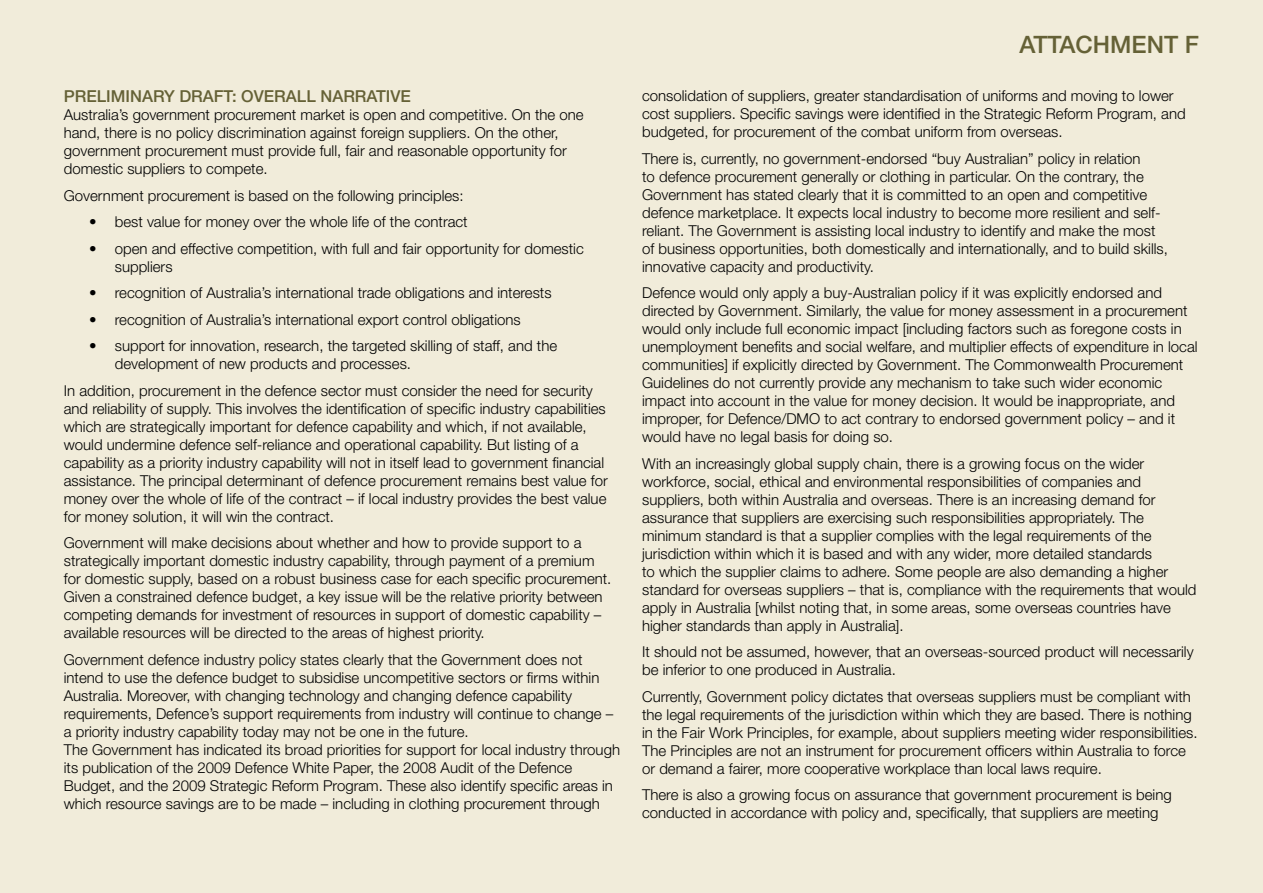
<style>
.page{position:relative;width:1263px;height:893px;background:#f1ecda}
.page>*{position:absolute;margin:0;border:0;box-sizing:border-box;transform-origin:0 0}
.t1{font:500 24px "Helvetica Neue LT";color:#656136}
.t2{font:500 16.5px "Helvetica Neue LT";color:#656136}
.t3{font:300 15px/18px "Helvetica Neue LT";color:#000}
</style>
<div class="page">
<p class="t2" style="left:64px;top:86px;width:22px">PRELIMINARY</p>
<p class="t2" style="left:179px;top:86px;width:12px">DRAFT</p>
<p class="t2" style="left:232px;top:86px;width:43px">: OVERALL</p>
<p class="t2" style="left:320px;top:86px;width:23px">NARRATI</p>
<p class="t2" style="left:390px;top:86px;width:20px">VE</p>
<p class="t3" style="left:64px;top:106px;width:521px">Australia’s government procurement market is open and competitive. On the one hand, there is no policy discrimination against foreign suppliers. On the other, government procurement must provide full, fair and reasonable opportunity for domestic suppliers to compete.</p>
<p class="t3" style="left:64px;top:186px;width:401px">Government procurement is based on the following principles:</p>
<p class="t3" style="left:89px;top:213px;width:380px">• best value for money over the whole life of the contract</p>
<p class="t3" style="left:115px;top:239px;width:470px;text-indent:-26px">• open and effective competition, with full and fair opportunity for domestic suppliers</p>
<p class="t3" style="left:89px;top:284px;width:464px">• recognition of Australia’s international trade obligations and interests</p>
<p class="t3" style="left:89px;top:310px;width:433px">• recognition of Australia’s international export control obligations</p>
<p class="t3" style="left:115px;top:337px;width:444px;text-indent:-26px">• support for innovation, research, the targeted skilling of staff, and the development of new products and processes.</p>
<p class="t3" style="left:64px;top:381px;width:546px">In addition, procurement in the defence sector must consider the need for security and reliability of supply. This involves the identification of specific industry capabilities which are strategically important for defence capability and which, if not available, would undermine defence self-reliance and operational capability. But listing of a capability as a priority industry capability will not in itself lead to government financial assistance. The principal determinant of defence procurement remains best value for money over the whole of life of the contract – if local industry provides the best value for money solution, it will win the contract.</p>
<p class="t3" style="left:64px;top:534px;width:549px">Government will make decisions about whether and how to provide support to a strategically important domestic industry capability, through payment of a premium for domestic supply, based on a robust business case for each specific procurement.<br>Given a constrained defence budget, a key issue will be the relative priority between competing demands for investment of resources in support of domestic capability – available resources will be directed to the areas of highest priority.</p>
<p class="t3" style="left:64px;top:650px;width:558px">Government defence industry policy states clearly that the Government does not intend to use the defence budget to subsidise uncompetitive sectors or firms within Australia. Moreover, with changing technology and changing defence capability requirements, Defence’s support requirements from industry will continue to change – a priority industry capability today may not be one in the future.<br>The Government has indicated its broad priorities for support for local industry through its publication of the 2009 Defence White Paper, the 2008 Audit of the Defence Budget, and the 2009 Strategic Reform Program. These also identify specific areas in which resource savings are to be made – including in clothing procurement through</p>
<h1 class="t1" style="left:1019px;top:30px;width:181px">ATTACHMENT F</h1>
<p class="t3" style="left:642px;top:86px;width:545px">consolidation of suppliers, greater standardisation of uniforms and moving to lower cost suppliers. Specific savings were identified in the Strategic Reform Program, and budgeted, for procurement of the combat uniform from overseas.</p>
<p class="t3" style="left:642px;top:149px;width:527px">There is, currently, no government-endorsed “buy Australian” policy in relation<br>to defence procurement generally or clothing in particular. On the contrary, the Government has stated clearly that it is committed to an open and competitive defence marketplace. It expects local industry to become more resilient and self&shy;reliant. The Government is assisting local industry to identify and make the most of business opportunities, both domestically and internationally, and to build skills, innovative capacity and productivity.</p>
<p class="t3" style="left:642px;top:283px;width:557px">Defence would only apply a buy-Australian policy if it was explicitly endorsed and directed by Government. Similarly, the value for money assessment in a procurement would only include full economic impact [including factors such as foregone costs in unemployment benefits and social welfare, and multiplier effects of expenditure in local communities] if explicitly directed by Government. The Commonwealth Procurement Guidelines do not currently provide any mechanism to take such wider economic impact into account in the value for money decision. It would be inappropriate, and improper, for Defence/DMO to act contrary to endorsed government policy – and it would have no legal basis for doing so.</p>
<p class="t3" style="left:642px;top:454px;width:556px">With an increasingly global supply chain, there is a growing focus on the wider workforce, social, ethical and environmental responsibilities of companies and suppliers, both within Australia and overseas. There is an increasing demand for assurance that suppliers are exercising such responsibilities appropriately. The minimum standard is that a supplier complies with the legal requirements of the jurisdiction within which it is based and with any wider, more detailed standards<br>to which the supplier claims to adhere. Some people are also demanding a higher standard for overseas suppliers – that is, compliance with the requirements that would apply in Australia [whilst noting that, in some areas, some overseas countries have higher standards than apply in Australia].</p>
<p class="t3" style="left:642px;top:642px;width:553px">It should not be assumed, however, that an overseas-sourced product will necessarily be inferior to one produced in Australia.</p>
<p class="t3" style="left:642px;top:687px;width:557px">Currently, Government policy dictates that overseas suppliers must be compliant with the legal requirements of the jurisdiction within which they are based. There is nothing in the Fair Work Principles, for example, about suppliers meeting wider responsibilities.<br>The Principles are not an instrument for procurement officers within Australia to force or demand a fairer, more cooperative workplace than local laws require.</p>
<p class="t3" style="left:642px;top:785px;width:531px">There is also a growing focus on assurance that government procurement is being conducted in accordance with policy and, specifically, that suppliers are meeting</p>
</div>
